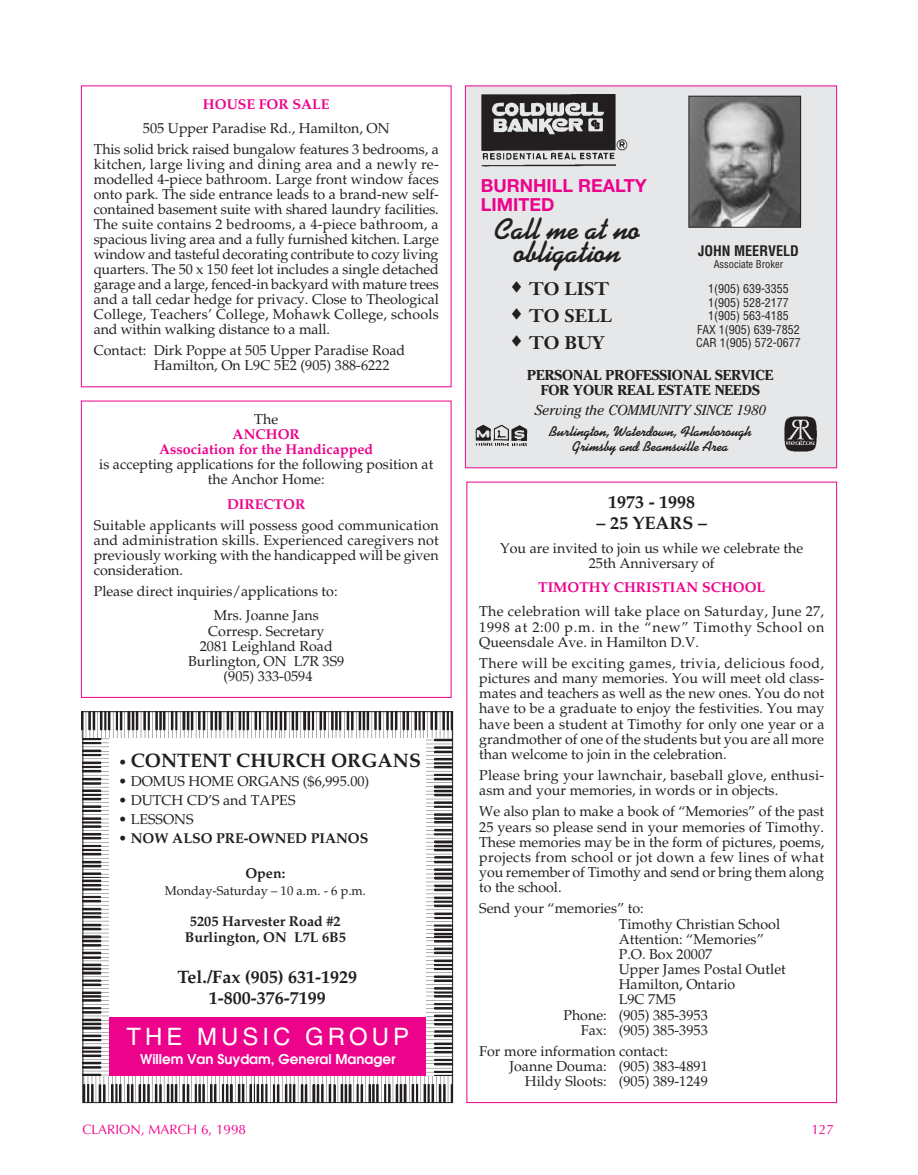
<style>
.page{position:relative;width:918px;height:1175px;background:#fff}
.page>*{position:absolute;margin:0;border:0;box-sizing:border-box;transform-origin:0 0}
.t1{font:700 30px/22.5px "Kaufmann";color:#231f20;text-align:center}
.t2{font:24px "Helvetica";letter-spacing:.165em;color:#fff}
.t3{font:700 19.5px "Palatino";color:#231f20}
.t4{font:700 18px/20.1px "Palatino";color:#231f20;text-align:center}
.t5{font:700 18px/19.5px "Helvetica Neue";color:#ed028c}
.t6{font:700 18px/27px "Janson Text";color:#231f20}
.t7{font:14.25px/15.1px "Palatino";color:#231f20;text-align:justify}
.t8{font:700 14.25px/15.1px "Palatino";color:#ed028c;text-align:center}
.t9{font:700 14.25px/15.8px "Palatino";color:#231f20;text-align:center}
.t10{font:700 14.25px/15px "Kaufmann";color:#231f20;text-align:center}
.t11{font:700 14.25px/14.7px "Cheltenham";color:#231f20;text-align:center}
.t12{font:italic 14.25px "Cheltenham";color:#231f20}
.t13{font:700 condensed 14.25px "Helvetica";color:#231f20}
.t14{font:600 13.5px "Avant Garde";color:#fff}
.t15{font:13.5px "Optima";color:#ed028c}
.t16{font:12.75px "Palatino";color:#231f20}
.t17{font:condensed 12px/13.5px "Helvetica";color:#231f20;text-align:center}
.t18{font:condensed 10.5px "Helvetica";color:#231f20}
.s1{font-size:14.25px}
.s2{font-weight:700}
</style>
<div class="page">
<img style="left:82px;top:878px;width:27px;height:198px">
<img style="left:82px;top:738px;width:27px;height:140px">
<img style="left:427px;top:738px;width:26px;height:198px">
<img style="left:427px;top:936px;width:26px;height:140px">
<img style="left:82px;top:1076px;width:371px;height:26px">
<div style="left:110px;top:1017px;width:316px;height:59px;background:#ed028c"></div>
<img style="left:81px;top:711px;width:372px;height:26px">
<div style="left:466px;top:86px;width:370px;height:381px;background:#e6e7e9"></div>
<div style="left:465px;top:86px;width:372px;height:382px;border:1px solid #ed028c"></div>
<img style="left:482px;top:94px;width:146px;height:73px">
<img style="left:690px;top:98px;width:109px;height:128px">
<div style="left:688px;top:96px;width:113px;height:132px;border:1px solid #231f20"></div>
<img style="left:784px;top:416px;width:33px;height:36px">
<svg style="left:476px;top:424px;width:52px;height:22px"></svg>
<div style="left:81px;top:400px;width:371px;height:298px;border:1px solid #ed028c"></div>
<p class="t8" style="left:203px;top:98px;width:128px">HOUSE FOR SALE</p>
<p class="t7" style="left:94px;top:119px;width:347px;line-height:21px;text-align:center">505 Upper Paradise Rd., Hamilton, ON<br>This solid brick raised bungalow features 3 bedrooms, a</p>
<p class="t7" style="left:94px;top:158px;width:347px">kitchen, large living and dining area and a newly re&shy;modelled 4-piece bathroom. Large front window faces onto park. The side entrance leads to a brand-new self&shy;contained basement suite with shared laundry facilities.<br>The suite contains 2 bedrooms, a 4-piece bathroom, a spacious living area and a fully furnished kitchen. Large window and tasteful decorating contribute to cozy living quarters. The 50 x 150 feet lot includes a single detached garage and a large, fenced-in backyard with mature trees and a tall cedar hedge for privacy. Close to Theological College, Teachers’ College, Mohawk College, schools and within walking distance to a mall.</p>
<p class="t7" style="left:154px;top:345px;width:253px;text-indent:-60px">Contact: Dirk Poppe at 505 Upper Paradise Road<br>Hamilton, On L9C 5E2 (905) 388-6222</p>
<p class="t7" style="left:254px;top:413px;width:25px">The</p>
<p class="t8" style="left:159px;top:428px;width:216px">ANCHOR<br>Association for the Handicapped</p>
<p class="t7" style="left:99px;top:458px;width:336px;text-align:center">is accepting applications for the following position at the Anchor Home:</p>
<p class="t8" style="left:227px;top:497px;width:80px">DIRECTOR</p>
<p class="t7" style="left:94px;top:519px;width:347px">Suitable applicants will possess good communication and administration skills. Experienced caregivers not previously working with the handicapped will be given consideration.</p>
<p class="t7" style="left:214px;top:581px;width:125px;line-height:24.2px;text-indent:-120px">Please direct inquiries/applications to:<br>Mrs. Joanne Jans</p>
<p class="t7" style="left:188px;top:625px;width:158px;text-align:center">Corresp. Secretary<br>2081 Leighland Road<br>Burlington, ON L7R 3S9 (905) 333-0594</p>
<h3 class="t3" style="left:118px;top:753px;width:304px"><span class="s1">•</span> CONTENT CHURCH ORGANS</h3>
<p class="t7" style="left:118px;top:775px;width:252px"><span class="s2">•</span> DOMUS HOME ORGANS ($6,995.00)</p>
<p class="t7" style="left:118px;top:794px;width:178px"><span class="s2">•</span> DUTCH CD’S and TAPES</p>
<p class="t7" style="left:118px;top:813px;width:77px"><span class="s2">•</span> LESSONS</p>
<p class="t9" style="left:118px;top:831px;width:252px">• NOW ALSO PRE-OWNED PIANOS</p>
<p class="t9" style="left:245px;top:866px;width:41px">Open:</p>
<p class="t16" style="left:165px;top:885px;width:203px">Monday-Saturday – 10 a.m. - 6 p.m.</p>
<p class="t9" style="left:185px;top:915px;width:163px">5205 Harvester Road #2<br>Burlington, ON L7L 6B5</p>
<p class="t4" style="left:177px;top:969px;width:181px">Tel./Fax (905) 631-1929<br>1-800-376-7199</p>
<h2 class="t2" style="left:126px;top:1027px;width:284px">THE MUSIC GROUP</h2>
<p class="t14" style="left:140px;top:1053px;width:257px">Willem Van Suydam, General Manager</p>
<p class="t5" style="left:481px;top:177px;width:168px">BURNHILL REALTY<br>LIMITED</p>
<h1 class="t1" style="left:495px;top:222px;width:146px">Call me at no obligation</h1>
<p class="t6" style="left:529px;top:277px;width:84px">TO LIST<br>TO SELL<br>TO BUY</p>
<p class="t11" style="left:527px;top:369px;width:248px">PERSONAL PROFESSIONAL SERVICE<br>FOR YOUR REAL ESTATE NEEDS</p>
<p class="t12" style="left:535px;top:405px;width:233px">Serving the COMMUNITY SINCE 1980</p>
<p class="t10" style="left:549px;top:425px;width:204px">Burlington, Waterdown, Flamborough<br>Grimsby and Beamsville Area</p>
<p class="t13" style="left:698px;top:243px;width:102px">JOHN MEERVELD</p>
<p class="t18" style="left:714px;top:258px;width:71px">Associate Broker</p>
<p class="t17" style="left:696px;top:282px;width:106px">1(905) 639-3355<br>1(905) 528-2177<br>1(905) 563-4185<br>FAX 1(905) 639-7852<br>CAR 1(905) 572-0677</p>
<p class="t4" style="left:608px;top:493px;width:88px">1973 - 1998</p>
<p class="t4" style="left:597px;top:514px;width:112px">– 25 YEARS –</p>
<p class="t7" style="left:500px;top:542px;width:304px;text-align:center">You are invited to join us while we celebrate the<br>25th Anniversary of</p>
<p class="t8" style="left:538px;top:581px;width:229px">TIMOTHY CHRISTIAN SCHOOL</p>
<p class="t7" style="left:479px;top:605px;width:347px">The celebration will take place on Saturday, June 27, 1998 at 2:00 p.m. in the “new” Timothy School on Queensdale Ave. in Hamilton D.V.</p>
<p class="t7" style="left:479px;top:657px;width:347px">There will be exciting games, trivia, delicious food, pictures and many memories. You will meet old class&shy;mates and teachers as well as the new ones. You do not have to be a graduate to enjoy the festivities. You may have been a student at Timothy for only one year or a grandmother of one of the students but you are all more than welcome to join in the celebration.</p>
<p class="t7" style="left:479px;top:769px;width:347px">Please bring your lawnchair, baseball glove, enthusi&shy;asm and your memories, in words or in objects.</p>
<p class="t7" style="left:479px;top:805px;width:347px">We also plan to make a book of “Memories” of the past 25 years so please send in your memories of Timothy.<br>These memories may be in the form of pictures, poems, projects from school or jot down a few lines of what you remember of Timothy and send or bring them along to the school.</p>
<p class="t7" style="left:479px;top:902px;width:166px">Send your “memories” to:</p>
<p class="t7" style="left:619px;top:917px;width:163px">Timothy Christian School</p>
<p class="t7" style="left:619px;top:933px;width:147px">Attention: “Memories”</p>
<p class="t7" style="left:619px;top:948px;width:95px">P.O. Box 20007</p>
<p class="t7" style="left:619px;top:963px;width:169px">Upper James Postal Outlet</p>
<p class="t7" style="left:619px;top:978px;width:118px">Hamilton, Ontario</p>
<p class="t7" style="left:619px;top:993px;width:59px">L9C 7M5</p>
<p class="t7" style="left:563px;top:1008px;width:146px">Phone: (905) 385-3953</p>
<p class="t7" style="left:581px;top:1024px;width:129px">Fax: (905) 385-3953</p>
<p class="t7" style="left:479px;top:1045px;width:190px">For more information contact:</p>
<p class="t7" style="left:509px;top:1060px;width:200px">Joanne Douma: (905) 383-4891</p>
<p class="t7" style="left:525px;top:1075px;width:184px">Hildy Sloots: (905) 389-1249</p>
<p class="t15" style="left:82px;top:1123px;width:165px">CLARION, MARCH 6, 1998</p>
<p class="t15" style="left:811px;top:1123px;width:24px">127</p>
</div>
